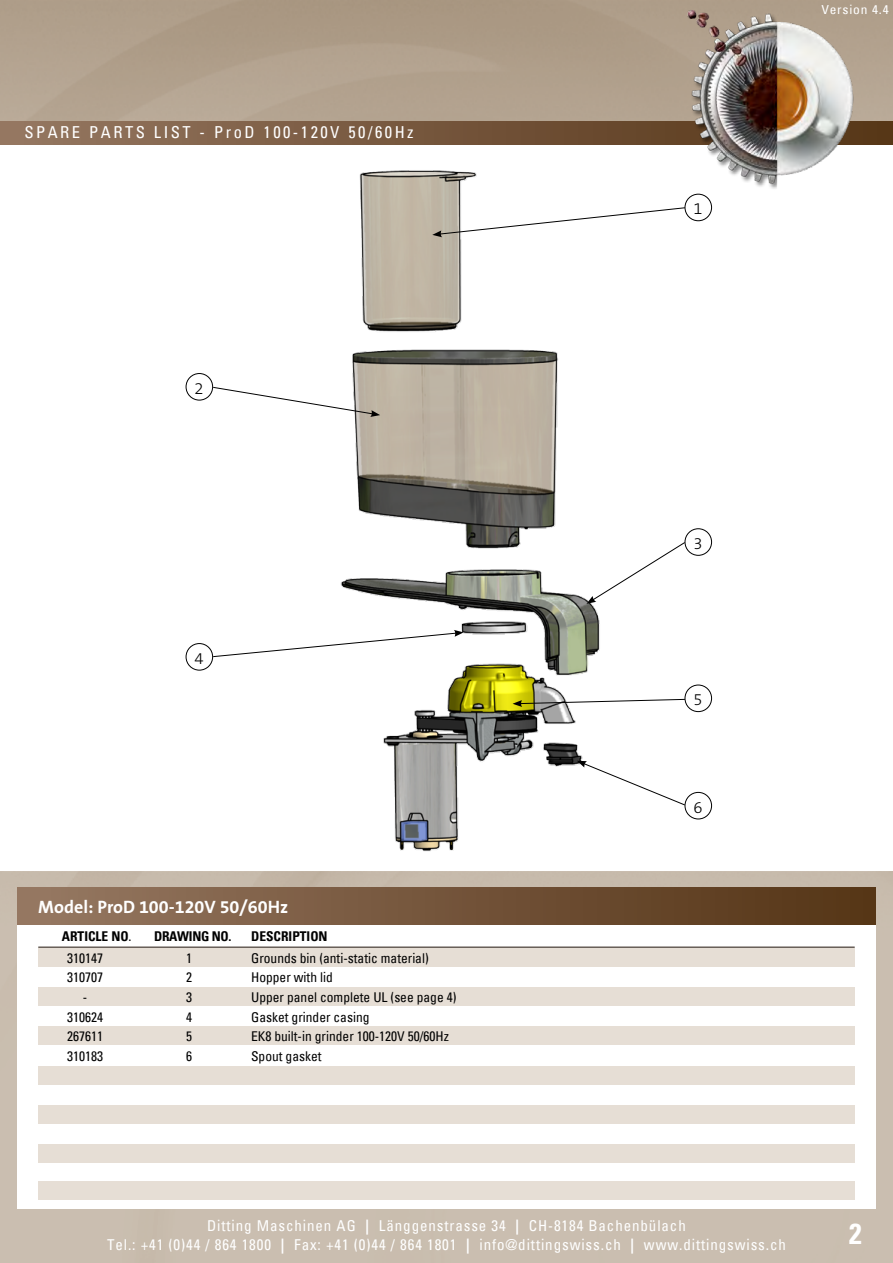
<style>
.page{position:relative;width:893px;height:1263px;background:#fff}
.page>*{position:absolute;margin:0;border:0;box-sizing:border-box;transform-origin:0 0}
.t1{font:700 condensed 28.5px "Univers";color:#fff}
.t2{font:700 18px "The Sans B7";color:#fff}
.t3{font:condensed 16.5px "Univers";letter-spacing:.15em;color:#fff}
.t4{font:300 16.5px "The Sans B3";color:#000}
.t5{font:condensed 15px/19.5px "Univers";letter-spacing:.06em;color:#fff;text-align:center}
.t6{font:condensed 13.5px/19.6px "Univers";color:#000;text-align:center}
.t7{font:700 condensed 13.5px "Univers";color:#000}
.t8{font:700 condensed 13.5px "Univers";letter-spacing:-.02em;color:#000}
.t9{font:condensed 12.45px "Univers";letter-spacing:.06em;color:#fff;scale:1.09 1}
.s1{font-weight:400}
.s2{font-family:"The Sans B7";font-weight:700;font-stretch:normal}
</style>
<div class="page">
<img style="left:0;top:0;width:893px;height:122px">
<svg style="left:0;top:122px;width:893px;height:23px;background:#7a5b41"></svg>
<img style="left:684px;top:4px;width:179px;height:193px">
<div style="left:0;top:872px;width:893px;height:391px;background:#cabeb0"></div>
<div style="left:17px;top:925px;width:859px;height:284px;background:#fff"></div>
<hr style="left:38px;top:946px;width:817px;height:2px;background:#34281f">
<div style="left:17px;top:888px;width:859px;height:36px;background:linear-gradient(to right,#957762,#543415)"></div>
<div style="left:38px;top:948px;width:817px;height:18px;background:#e6ded5"></div>
<div style="left:38px;top:987px;width:817px;height:19px;background:#e6ded5"></div>
<div style="left:38px;top:1027px;width:817px;height:18px;background:#e6ded5"></div>
<div style="left:38px;top:1066px;width:817px;height:18px;background:#e6ded5"></div>
<div style="left:38px;top:1105px;width:817px;height:18px;background:#e6ded5"></div>
<div style="left:38px;top:1145px;width:817px;height:18px;background:#e6ded5"></div>
<div style="left:38px;top:1182px;width:817px;height:18px;background:#e6ded5"></div>
<img style="left:340px;top:170px;width:260px;height:682px">
<div style="left:685px;top:194px;width:27px;height:27px;background:#fff;border-radius:50%"></div>
<div style="left:685px;top:194px;width:27px;height:27px;border:1px solid #000;border-radius:50%"></div>
<div style="left:685px;top:528px;width:27px;height:28px;border:1px solid #000;border-radius:50%"></div>
<div style="left:685px;top:685px;width:27px;height:27px;border:1px solid #000;border-radius:50%"></div>
<div style="left:685px;top:792px;width:27px;height:27px;border:1px solid #000;border-radius:50%"></div>
<div style="left:186px;top:373px;width:27px;height:27px;border:1px solid #000;border-radius:50%"></div>
<div style="left:186px;top:643px;width:27px;height:27px;border:1px solid #000;border-radius:50%"></div>
<svg style="left:212px;top:386px;width:168px;height:31px"></svg>
<svg style="left:432px;top:207px;width:254px;height:30px"></svg>
<svg style="left:586px;top:541px;width:100px;height:63px"></svg>
<svg style="left:513px;top:699px;width:173px;height:8px"></svg>
<svg style="left:577px;top:761px;width:109px;height:45px"></svg>
<svg style="left:212px;top:630px;width:252px;height:27px"></svg>
<p class="t3" style="left:24px;top:121px;width:391px">SPARE PARTS LIST - ProD 100-120V 50/60Hz</p>
<p class="t4" style="left:195px;top:380px;width:11px">2</p>
<p class="t4" style="left:195px;top:650px;width:11px">4</p>
<p class="t2" style="left:38px;top:897px;width:251px">Model: ProD 100-120V 50/60Hz</p>
<p class="t7" style="left:62px;top:928px;width:71px">ARTICLE NO<span class="s1">.</span></p>
<p class="t8" style="left:154px;top:928px;width:79px">DRAWING NO.</p>
<p class="t7" style="left:251px;top:928px;width:78px">DESCRIPTION</p>
<p class="t6" style="left:251px;top:948px;width:207px;text-align:left">Grounds bin (anti-static material)<br>Hopper with lid<br>Upper panel complete UL (see page 4)<br>Gasket grinder casing<br>EK8 built-in grinder 100-120V 50/60Hz<br>Spout gasket</p>
<p class="t6" style="left:67px;top:948px;width:37px">310147<br>310707 -<br>310624<br>267611<br>310183</p>
<p class="t6" style="left:186px;top:948px;width:7px;text-align:justify">1<br>2<br>3<br>4<br>5<br>6</p>
<p class="t4" style="left:694px;top:200px;width:11px">1</p>
<p class="t9" style="left:821px;top:1px;width:63px">Version 4.4</p>
<p class="t4" style="left:694px;top:535px;width:11px">3</p>
<p class="t4" style="left:694px;top:691px;width:11px">5</p>
<p class="t4" style="left:694px;top:798px;width:11px">6</p>
<p class="t5" style="left:107px;top:1212px;width:680px">Ditting Maschinen AG <span class="s2">|</span> Länggenstrasse 34 <span class="s2">|</span> CH-8184 Bachenbülach<br>Tel.: +41 (0)44 / 864 1800 <span class="s2">|</span> Fax: +41 (0)44 / 864 1801 <span class="s2">|</span> info@dittingswiss.ch <span class="s2">|</span> www.dittingswiss.ch</p>
<h1 class="t1" style="left:849px;top:1216px;width:14px">2</h1>
<p class="t5" style="left:107px;top:1215px;width:680px">Ditting Maschinen AG <span class="s2">|</span> Länggenstrasse 34 <span class="s2">|</span> CH-8184 Bachenbülach<br>Tel.: +41 (0)44 / 864 1800 <span class="s2">|</span> Fax: +41 (0)44 / 864 1801 <span class="s2">|</span> info@dittingswiss.ch <span class="s2">|</span> www.dittingswiss.ch</p>
</div>
